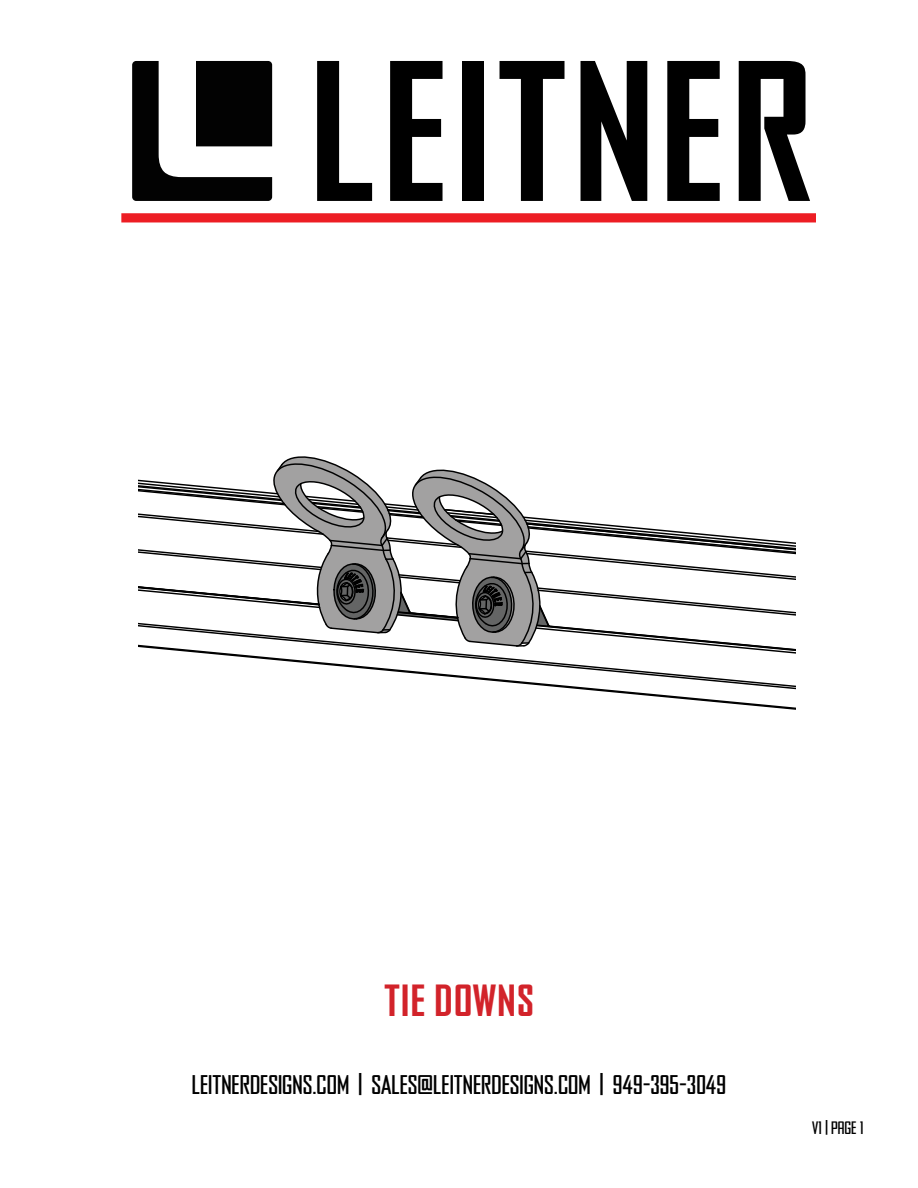
<style>
.page{position:relative;width:918px;height:1188px;background:#fff}
.page>*{position:absolute;margin:0;border:0;box-sizing:border-box;transform-origin:0 0}
.t1{font:700 199.95px "Agency Gothic CT";color:#000}
.t2{font:700 45px "Agency Gothic CT";color:#d2232a}
.t3{font:500 27px "Agency Gothic CT";color:#000}
.t4{font:500 18px "Agency Gothic CT";color:#000}
</style>
<div class="page">
<svg style="left:132px;top:61px;width:140px;height:140px"></svg>
<div style="left:121px;top:213px;width:695px;height:9px;background:#ed1d24"></div>
<svg style="left:139px;top:456px;width:656px;height:254px"></svg>
<h1 class="t1" style="left:307px;top:32px;width:510px">LEITNER</h1>
<h2 class="t2" style="left:383px;top:978px;width:153px">TIE DOWNS</h2>
<p class="t3" style="left:192px;top:1071px;width:536px">LEITNERDESIGNS.COM | SALES@LEITNERDESIGNS.COM | 949-395-3049</p>
<p class="t4" style="left:812px;top:1119px;width:53px">V1 | Page 1</p>
</div>
